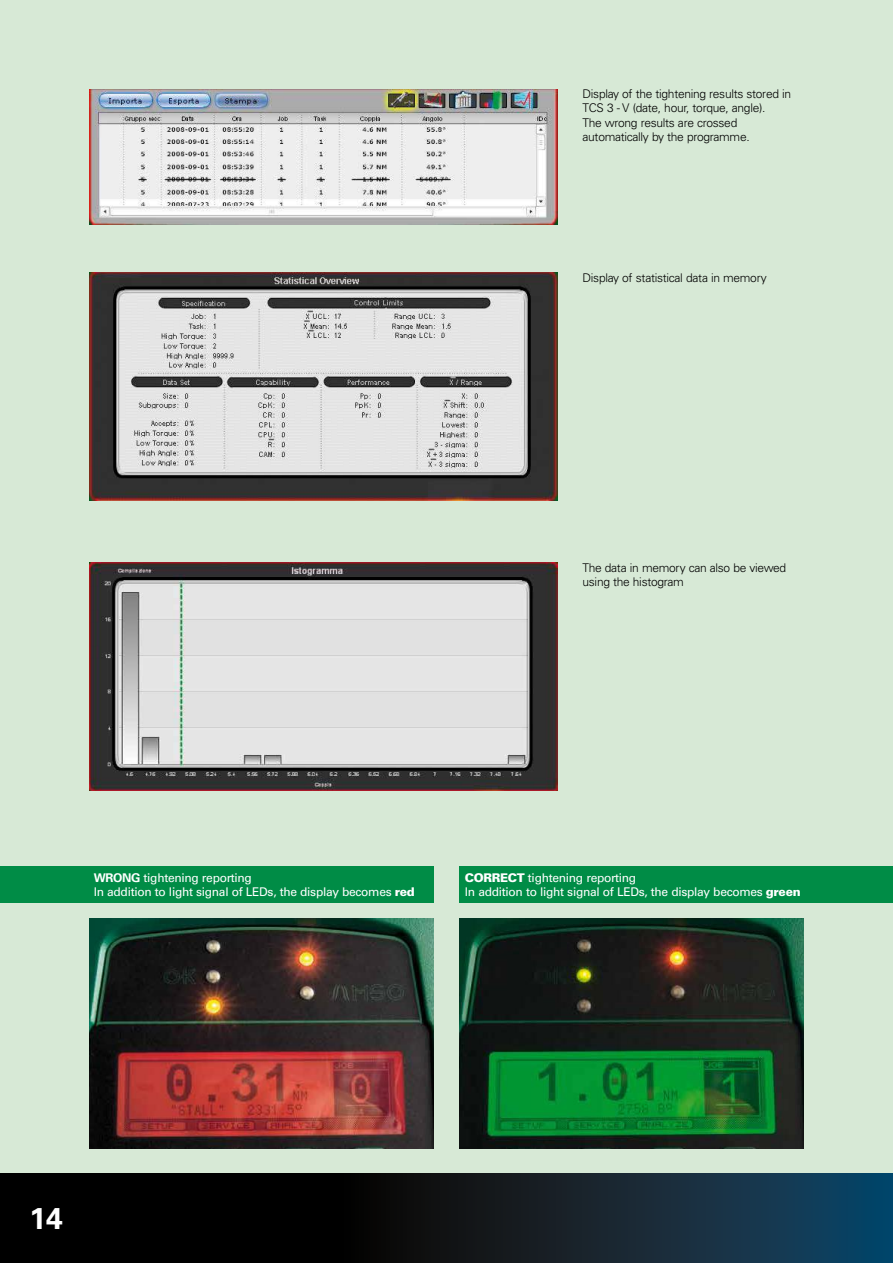
<style>
.page{position:relative;width:893px;height:1263px;background:#fff}
.page>*{position:absolute;margin:0;border:0;box-sizing:border-box;transform-origin:0 0}
.t1{font:700 30px "Univers LT Std";color:#fff}
.t2{font:300 12px/14.4px "Univers LT Std";letter-spacing:-.025em;color:#000}
.t3{font:12px/14.4px "Univers LT Std";letter-spacing:-.025em;color:#fff}
.s1{font-weight:700}
.s2{font-weight:900}
</style>
<div class="page">
<div style="left:0;top:0;width:893px;height:1190px;background:#d7e9d6"></div>
<div style="left:460px;top:866px;width:433px;height:36px;background:#008c46"></div>
<div style="left:0;top:866px;width:433px;height:36px;background:#008c46"></div>
<svg style="left:338px;top:1174px;width:554px;height:89px;background:#122532"></svg>
<hr style="left:892px;top:1174px;width:1px;height:89px;background:#00466b">
<div style="left:0;top:1174px;width:338px;height:89px;background:#000"></div>
<img style="left:89px;top:89px;width:468px;height:135px">
<img style="left:89px;top:273px;width:468px;height:228px">
<img style="left:89px;top:563px;width:468px;height:228px">
<img style="left:89px;top:918px;width:344px;height:230px">
<img style="left:460px;top:918px;width:344px;height:230px">
<p class="t2" style="left:583px;top:87px;width:210px">Display of the tightening results stored in TCS 3 - V (date, hour, torque, angle).<br>The wrong results are crossed automatically by the programme.</p>
<p class="t2" style="left:583px;top:270px;width:186px">Display of statistical data in memory</p>
<p class="t2" style="left:583px;top:561px;width:205px">The data in memory can also be viewed using the histogram</p>
<p class="t3" style="left:94px;top:871px;width:323px"><span class="s1">WRONG</span> tightening reporting<br>In addition to light signal of LEDs, the display becomes <span class="s2">red</span></p>
<p class="t3" style="left:465px;top:871px;width:337px"><span class="s2">CORRECT</span> tightening reporting<br>In addition to light signal of LEDs, the display becomes <span class="s2">green</span></p>
<h1 class="t1" style="left:29px;top:1201px;width:35px">14</h1>
</div>
